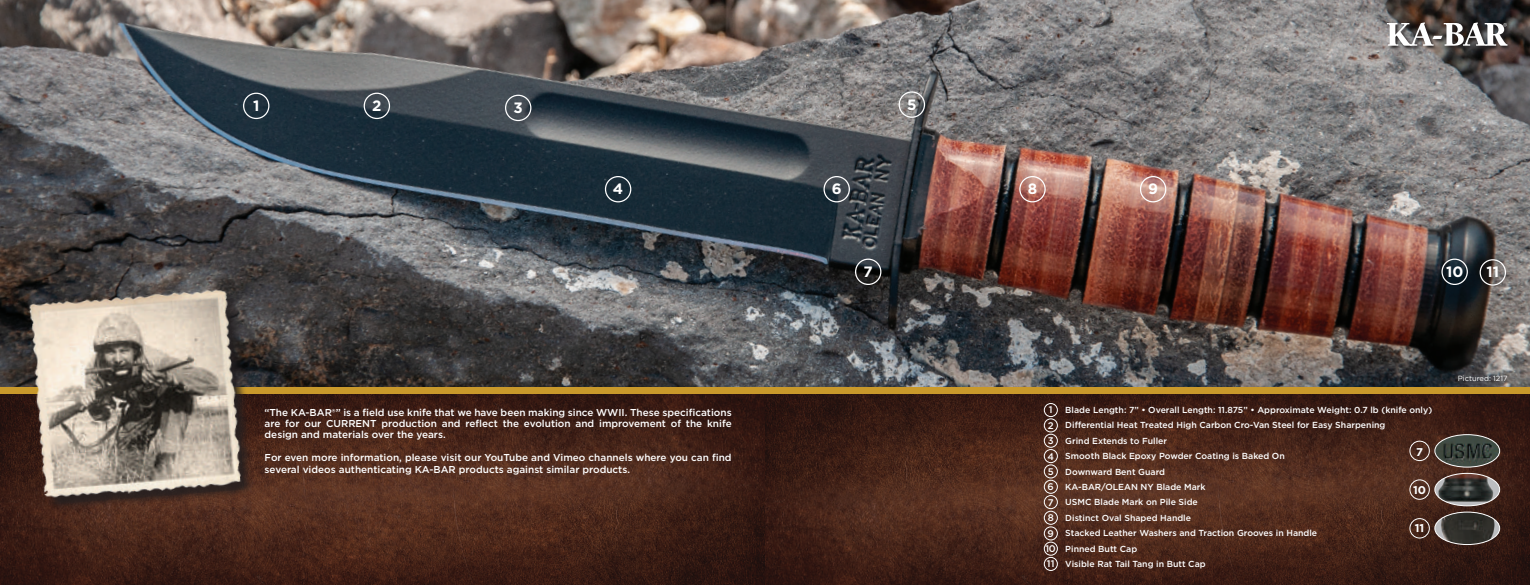
<style>
.page{position:relative;width:1530px;height:585px;background:#fff}
.page>*{position:absolute;margin:0;border:0;box-sizing:border-box;transform-origin:0 0}
.t1{font:700 15px "Gotham";color:#fff}
.t2{font:700 11.25px "Gotham";color:#fff}
.t3{font:500 10px/11.2px "Gotham";color:#fff;text-align:justify}
.t4{font:500 9.62px "Gotham";color:#fff}
.t5{font:500 8.75px/15.4px "Gotham";color:#fff}
.t6{font:7.5px "Gotham";color:#fff}
.s1{font-size:9.62px}
</style>
<div class="page">
<img style="left:0;top:0;width:1530px;height:387px">
<svg style="left:765px;top:394px;width:765px;height:191px;background:#442319"></svg>
<div style="left:754px;top:387px;width:776px;height:7px;background:#c9992b"></div>
<svg style="left:0;top:394px;width:765px;height:191px;background:#442318"></svg>
<div style="left:0;top:387px;width:776px;height:7px;background:#c9992b"></div>
<div style="left:1044px;top:557px;width:14px;height:14px;border:1px solid #fff;border-radius:50%"></div>
<div style="left:1044px;top:542px;width:14px;height:14px;border:1px solid #fff;border-radius:50%"></div>
<div style="left:1044px;top:527px;width:14px;height:13px;border:1px solid #fff;border-radius:50%"></div>
<div style="left:1044px;top:511px;width:14px;height:14px;border:1px solid #fff;border-radius:50%"></div>
<div style="left:1044px;top:495px;width:14px;height:14px;border:1px solid #fff;border-radius:50%"></div>
<div style="left:1044px;top:480px;width:14px;height:14px;border:1px solid #fff;border-radius:50%"></div>
<div style="left:1044px;top:465px;width:14px;height:13px;border:1px solid #fff;border-radius:50%"></div>
<div style="left:1044px;top:449px;width:14px;height:14px;border:1px solid #fff;border-radius:50%"></div>
<div style="left:1044px;top:434px;width:14px;height:14px;border:1px solid #fff;border-radius:50%"></div>
<div style="left:1044px;top:419px;width:14px;height:13px;border:1px solid #fff;border-radius:50%"></div>
<div style="left:1044px;top:403px;width:14px;height:14px;border:1px solid #fff;border-radius:50%"></div>
<div style="left:32px;top:292px;width:222px;height:219px;background:#231f20;opacity:.75"></div>
<img style="left:28px;top:287px;width:216px;height:217px">
<div style="left:243px;top:93px;width:26px;height:26px;border:1px solid #fff;border-radius:50%"></div>
<div style="left:364px;top:93px;width:26px;height:26px;border:1px solid #fff;border-radius:50%"></div>
<div style="left:605px;top:176px;width:26px;height:26px;border:1px solid #fff;border-radius:50%"></div>
<div style="left:824px;top:176px;width:26px;height:26px;border:1px solid #fff;border-radius:50%"></div>
<div style="left:899px;top:91px;width:26px;height:27px;border:1px solid #fff;border-radius:50%"></div>
<div style="left:1019px;top:176px;width:27px;height:26px;border:1px solid #fff;border-radius:50%"></div>
<div style="left:505px;top:95px;width:26px;height:26px;border:1px solid #fff;border-radius:50%"></div>
<div style="left:1140px;top:176px;width:26px;height:26px;border:1px solid #fff;border-radius:50%"></div>
<div style="left:1441px;top:259px;width:27px;height:26px;border:1px solid #fff;border-radius:50%"></div>
<div style="left:1480px;top:259px;width:26px;height:27px;border:1px solid #fff;border-radius:50%"></div>
<div style="left:855px;top:259px;width:26px;height:26px;border:1px solid #fff;border-radius:50%"></div>
<img style="left:1435px;top:512px;width:65px;height:33px">
<div style="left:1435px;top:512px;width:65px;height:33px;border:1px solid #fff;border-radius:50%"></div>
<img style="left:1435px;top:473px;width:65px;height:33px">
<div style="left:1435px;top:473px;width:65px;height:33px;border:1px solid #fff;border-radius:50%"></div>
<img style="left:1435px;top:435px;width:65px;height:32px">
<div style="left:1435px;top:434px;width:65px;height:33px;border:1px solid #fff;border-radius:50%"></div>
<div style="left:1409px;top:479px;width:21px;height:21px;border:1px solid #fff;border-radius:50%"></div>
<div style="left:1409px;top:518px;width:21px;height:21px;border:1px solid #fff;border-radius:50%"></div>
<div style="left:1409px;top:441px;width:21px;height:20px;border:1px solid #fff;border-radius:50%"></div>
<svg style="left:1386px;top:22px;width:126px;height:29px"></svg>
<svg style="left:1387px;top:22px;width:121px;height:24px"></svg>
<h1 class="t1" style="left:253px;top:96px;width:8px">1</h1>
<h1 class="t1" style="left:372px;top:96px;width:11px">2</h1>
<h1 class="t1" style="left:514px;top:98px;width:11px">3</h1>
<h1 class="t1" style="left:907px;top:94px;width:11px">5</h1>
<h1 class="t1" style="left:613px;top:179px;width:12px">4</h1>
<h1 class="t1" style="left:832px;top:179px;width:11px">6</h1>
<h1 class="t1" style="left:1028px;top:179px;width:11px">8</h1>
<h1 class="t1" style="left:1148px;top:179px;width:11px">9</h1>
<h1 class="t1" style="left:864px;top:262px;width:11px">7</h1>
<h1 class="t1" style="left:1446px;top:262px;width:19px">10</h1>
<h1 class="t1" style="left:1487px;top:262px;width:14px">11</h1>
<p class="t6" style="left:1458px;top:374px;width:51px">Pictured: 1217</p>
<p class="t3" style="left:265px;top:406px;width:469px">“The KA-BAR®” is a field use knife that we have been making since WWII. These specifications are for our CURRENT production and reflect the evolution and improvement of the knife design and materials over the years.</p>
<p class="t3" style="left:265px;top:451px;width:469px;line-height:12.5px">For even more information, please visit our YouTube and Vimeo channels where you can find several videos authenticating KA-BAR products against similar products.</p>
<p class="t5" style="left:1046px;top:402px;width:388px;text-indent:20px">Blade Length: 7” • Overall Length: 11.875” • Approximate Weight: 0.7 lb (knife only)<br><span class="s1">2</span> Differential Heat Treated High Carbon Cro-Van Steel for Easy Sharpening<br><span class="s1">3</span> Grind Extends to Fuller<br><span class="s1">4</span> Smooth Black Epoxy Powder Coating is Baked On<br><span class="s1">5</span> Downward Bent Guard<br><span class="s1">6</span> KA-BAR/OLEAN NY Blade Mark<br><span class="s1">7</span> USMC Blade Mark on Pile Side<br><span class="s1">8</span> Distinct Oval Shaped Handle<br><span class="s1">9</span> Stacked Leather Washers and Traction Grooves in Handle<br><span class="s1">10</span> Pinned Butt Cap<br><span class="s1">11</span> Visible Rat Tail Tang in Butt Cap</p>
<p class="t4" style="left:1049px;top:404px;width:5px">1</p>
<p class="t2" style="left:1416px;top:444px;width:8px">7</p>
<p class="t2" style="left:1413px;top:482px;width:14px">10</p>
<p class="t2" style="left:1415px;top:520px;width:11px">11</p>
</div>
